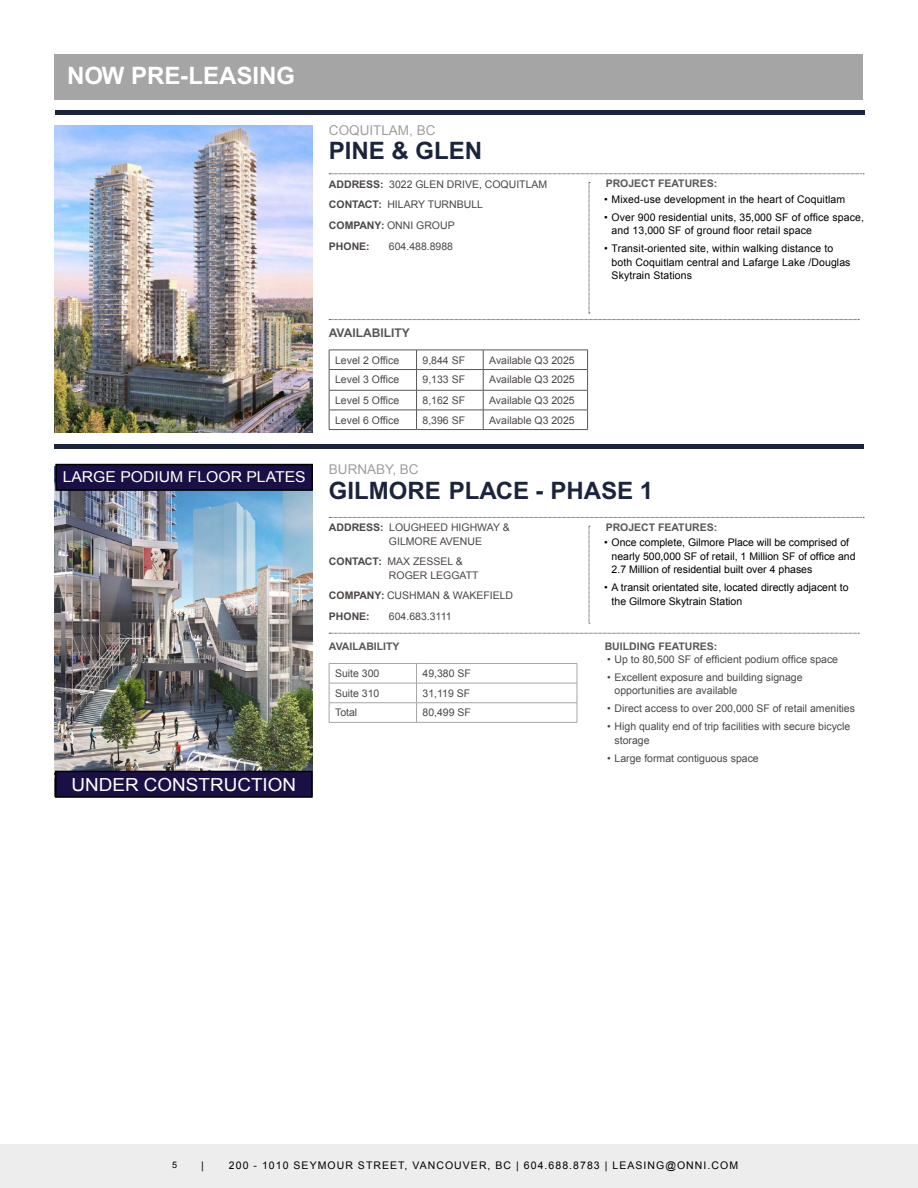
<style>
.page{position:relative;width:918px;height:1188px;background:#fff}
.page>*{position:absolute;margin:0;border:0;box-sizing:border-box;transform-origin:0 0}
.t1{font:700 24px "Arial";color:#1b243d}
.t2{font:700 24px "Arial";color:#fff}
.t3{font:18px "Arial";color:#fff;scale:1.05 1}
.t4{font:15px "Arial";color:#fff;scale:1.05 1}
.t5{font:13.5px "Arial";color:#a19e9e}
.t6{font:700 12px "Arial";color:#575756}
.t7{font:10.5px/13.5px "Arial";color:#4b4745}
.t8{font:10.5px/13.5px "Arial";letter-spacing:.01em;color:#000}
.t9{font:10.5px "Arial";letter-spacing:.1em;color:#000}
.t10{font:700 10.5px "Arial";color:#575756}
.t11{font:9px "Arial";color:#000}
.s1{font-weight:700}
</style>
<div class="page">
<div style="left:0;top:1144px;width:918px;height:44px;background:#ededed"></div>
<div style="left:56px;top:110px;width:810px;height:5px;background:#1b243d"></div>
<div style="left:55px;top:55px;width:808px;height:45px;background:#a6a5a5"></div>
<hr style="left:329px;top:663px;width:88px;height:1px;background:#a6a5a5">
<hr style="left:417px;top:663px;width:160px;height:1px;background:#a6a5a5">
<hr style="left:329px;top:683px;width:88px;height:1px;background:#a6a5a5">
<hr style="left:417px;top:683px;width:160px;height:1px;background:#a6a5a5">
<hr style="left:329px;top:702px;width:88px;height:1px;background:#a6a5a5">
<svg style="left:329px;top:664px;width:1px;height:58px"></svg>
<hr style="left:417px;top:702px;width:160px;height:1px;background:#a6a5a5">
<svg style="left:416px;top:664px;width:1px;height:58px"></svg>
<svg style="left:577px;top:664px;width:1px;height:58px"></svg>
<hr style="left:329px;top:722px;width:88px;height:1px;background:#a6a5a5">
<hr style="left:417px;top:722px;width:160px;height:1px;background:#a6a5a5">
<svg style="left:329px;top:517px;width:535px;height:1px"></svg>
<svg style="left:329px;top:174px;width:535px;height:1px"></svg>
<svg style="left:329px;top:633px;width:530px;height:1px"></svg>
<svg style="left:589px;top:526px;width:1px;height:98px"></svg>
<svg style="left:329px;top:182px;width:530px;height:138px"></svg>
<hr style="left:54px;top:444px;width:810px;height:4px;background:#1b243d">
<img style="left:55px;top:491px;width:258px;height:280px">
<img style="left:55px;top:125px;width:258px;height:308px">
<div style="left:56px;top:771px;width:256px;height:26px;background:#1b1045"></div>
<div style="left:55px;top:771px;width:258px;height:27px;border:2px solid #000"></div>
<div style="left:56px;top:465px;width:256px;height:25px;background:#1b1045"></div>
<div style="left:55px;top:464px;width:258px;height:27px;border:2px solid #000"></div>
<hr style="left:329px;top:350px;width:88px;height:1px;background:#575756">
<hr style="left:417px;top:350px;width:66px;height:1px;background:#575756">
<hr style="left:483px;top:350px;width:105px;height:1px;background:#575756">
<hr style="left:329px;top:369px;width:88px;height:1px;background:#575756">
<hr style="left:417px;top:369px;width:66px;height:1px;background:#575756">
<hr style="left:483px;top:369px;width:105px;height:1px;background:#575756">
<hr style="left:329px;top:390px;width:88px;height:1px;background:#575756">
<hr style="left:417px;top:390px;width:66px;height:1px;background:#575756">
<hr style="left:483px;top:390px;width:105px;height:1px;background:#575756">
<hr style="left:329px;top:410px;width:88px;height:1px;background:#575756">
<svg style="left:329px;top:350px;width:1px;height:79px"></svg>
<hr style="left:417px;top:410px;width:66px;height:1px;background:#575756">
<svg style="left:416px;top:350px;width:1px;height:79px"></svg>
<hr style="left:483px;top:410px;width:105px;height:1px;background:#575756">
<svg style="left:483px;top:350px;width:1px;height:79px"></svg>
<svg style="left:587px;top:350px;width:1px;height:79px"></svg>
<hr style="left:329px;top:429px;width:88px;height:1px;background:#575756">
<hr style="left:417px;top:429px;width:66px;height:1px;background:#575756">
<hr style="left:483px;top:429px;width:105px;height:1px;background:#575756">
<h1 class="t2" style="left:67px;top:62px;width:230px">NOW PRE-LEASING</h1>
<h3 class="t4" style="left:63px;top:467px;width:233px">LARGE PODIUM FLOOR PLATES</h3>
<h2 class="t3" style="left:71px;top:773px;width:215px">UNDER CONSTRUCTION</h2>
<p class="t5" style="left:329px;top:122px;width:108px">COQUITLAM, BC</p>
<h1 class="t1" style="left:329px;top:137px;width:155px">PINE &amp; GLEN</h1>
<p class="t7" style="left:329px;top:174px;width:220px;line-height:20.7px"><span class="s1">ADDRESS:</span> 3022 GLEN DRIVE, COQUITLAM<br><span class="s1">CONTACT:</span> HILARY TURNBULL<br><span class="s1">COMPANY:</span> ONNI GROUP<br><span class="s1">PHONE:</span></p>
<p class="t7" style="left:389px;top:239px;width:66px">604.488.8988</p>
<p class="t6" style="left:329px;top:326px;width:82px">AVAILABILITY</p>
<p class="t7" style="left:335px;top:353px;width:66px">Level 2 Office</p>
<p class="t7" style="left:423px;top:353px;width:44px">9,844 SF</p>
<p class="t7" style="left:489px;top:353px;width:87px">Available Q3 2025</p>
<p class="t7" style="left:335px;top:373px;width:66px">Level 3 Office</p>
<p class="t7" style="left:423px;top:373px;width:44px">9,133 SF</p>
<p class="t7" style="left:489px;top:373px;width:87px">Available Q3 2025</p>
<p class="t7" style="left:335px;top:394px;width:66px">Level 5 Office</p>
<p class="t7" style="left:423px;top:394px;width:44px">8,162 SF</p>
<p class="t7" style="left:489px;top:394px;width:87px">Available Q3 2025</p>
<p class="t7" style="left:335px;top:413px;width:66px">Level 6 Office</p>
<p class="t7" style="left:423px;top:413px;width:44px">8,396 SF</p>
<p class="t7" style="left:489px;top:413px;width:87px">Available Q3 2025</p>
<p class="t5" style="left:329px;top:461px;width:91px">BURNABY, BC</p>
<p class="t10" style="left:606px;top:178px;width:113px">PROJECT FEATURES:</p>
<p class="t8" style="left:604px;top:193px;width:243px">• Mixed-use development in the heart of Coquitlam</p>
<p class="t8" style="left:612px;top:211px;width:254px;text-indent:-7px">• Over 900 residential units, 35,000 SF of office space, and 13,000 SF of ground floor retail space</p>
<p class="t8" style="left:612px;top:242px;width:240px;text-indent:-7px">• Transit-oriented site, within walking distance to both Coquitlam central and Lafarge Lake /Douglas<br>Skytrain Stations</p>
<h1 class="t1" style="left:329px;top:476px;width:326px">GILMORE PLACE - PHASE 1</h1>
<p class="t7" style="left:389px;top:521px;width:122px;text-indent:-60px"><span class="s1">ADDRESS:</span> LOUGHEED HIGHWAY &amp;<br>GILMORE AVENUE</p>
<p class="t7" style="left:389px;top:555px;width:91px;text-indent:-60px"><span class="s1">CONTACT:</span> MAX ZESSEL &amp;<br>ROGER LEGGATT</p>
<p class="t7" style="left:329px;top:586px;width:186px;line-height:20.7px"><span class="s1">COMPANY:</span> CUSHMAN &amp; WAKEFIELD<br><span class="s1">PHONE:</span></p>
<p class="t7" style="left:389px;top:610px;width:64px">604.683.3111</p>
<p class="t10" style="left:329px;top:640px;width:72px">AVAILABILITY</p>
<p class="t7" style="left:335px;top:667px;width:46px">Suite 300</p>
<p class="t7" style="left:423px;top:667px;width:50px">49,380 SF</p>
<p class="t7" style="left:335px;top:686px;width:46px">Suite 310</p>
<p class="t7" style="left:423px;top:686px;width:49px">31,119 SF</p>
<p class="t7" style="left:335px;top:706px;width:24px">Total</p>
<p class="t7" style="left:423px;top:706px;width:50px">80,499 SF</p>
<p class="t10" style="left:606px;top:521px;width:113px">PROJECT FEATURES:</p>
<p class="t8" style="left:612px;top:536px;width:245px;text-indent:-7px">• Once complete, Gilmore Place will be comprised of nearly 500,000 SF of retail, 1 Million SF of office and<br>2.7 Million of residential built over 4 phases</p>
<p class="t8" style="left:612px;top:581px;width:238px;text-indent:-7px">• A transit orientated site, located directly adjacent to the Gilmore Skytrain Station</p>
<p class="t10" style="left:605px;top:640px;width:114px">BUILDING FEATURES:</p>
<p class="t7" style="left:607px;top:652px;width:233px">• Up to 80,500 SF of efficient podium office space</p>
<p class="t7" style="left:615px;top:670px;width:189px;text-indent:-7px">• Excellent exposure and building signage opportunities are available</p>
<p class="t7" style="left:607px;top:702px;width:249px">• Direct access to over 200,000 SF of retail amenities</p>
<p class="t7" style="left:615px;top:720px;width:237px;text-indent:-7px">• High quality end of trip facilities with secure bicycle storage</p>
<p class="t7" style="left:607px;top:751px;width:153px">• Large format contiguous space</p>
<p class="t11" style="left:172px;top:1159px;width:7px">5</p>
<p class="t8" style="left:201px;top:1159px;width:4px">|</p>
<p class="t9" style="left:229px;top:1158px;width:511px">200 - 1010 SEYMOUR STREET, VANCOUVER, BC | 604.688.8783 | LEASING@ONNI.COM</p>
</div>
